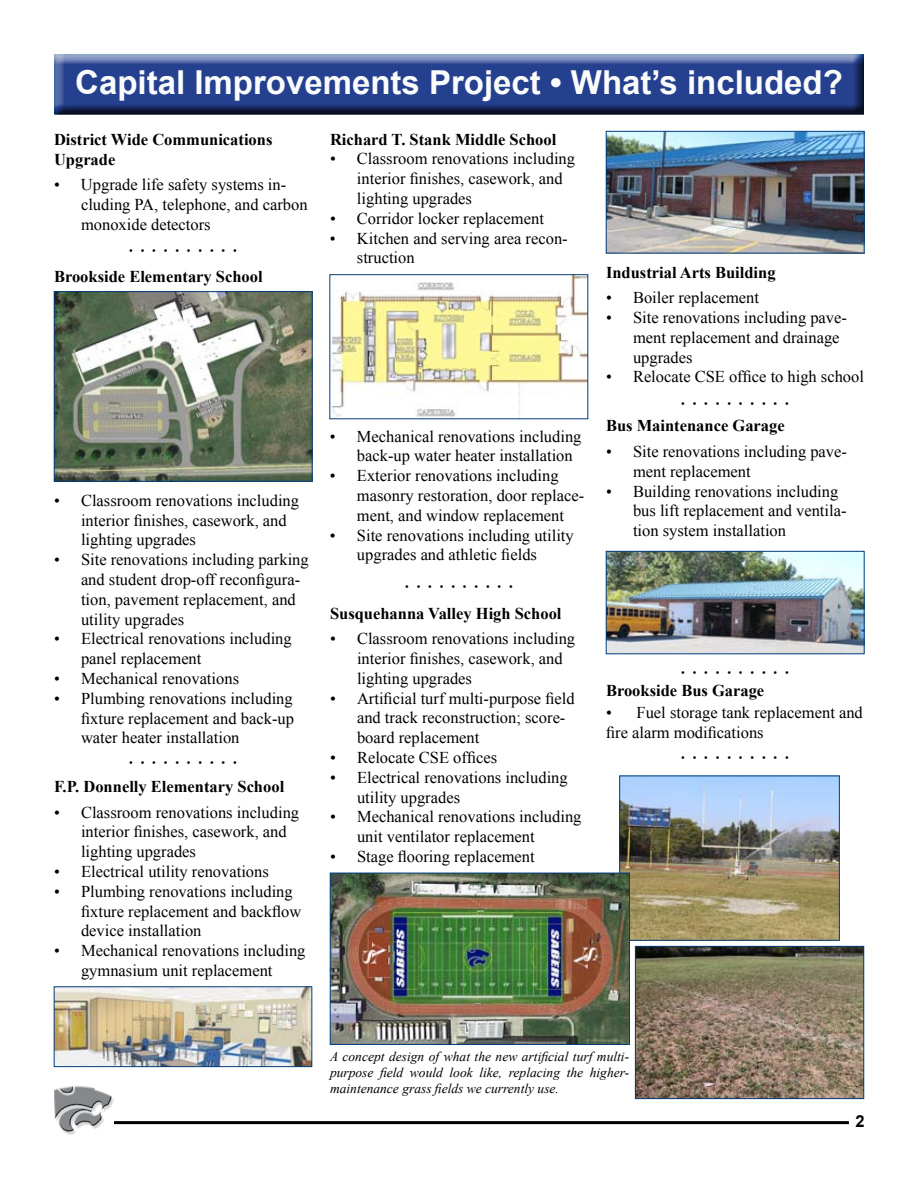
<style>
.page{position:relative;width:918px;height:1188px;background:#fff}
.page>*{position:absolute;margin:0;border:0;box-sizing:border-box;transform-origin:0 0}
.t1{font:700 33px "Arial";color:#fafbfb}
.t2{font:16.5px/19.8px "Times New Roman";color:#000}
.t3{font:700 16.5px/19.8px "Times New Roman";color:#000}
.t4{font:700 16.5px "Arial";color:#000}
.t5{font:italic 13.5px/16.2px "Times New Roman";color:#000;text-align:justify}
.t6{font:10.5px "Times New Roman";color:#000}
</style>
<div class="page">
<img style="left:622px;top:778px;width:216px;height:160px">
<img style="left:332px;top:875px;width:296px;height:168px">
<div style="left:330px;top:873px;width:300px;height:172px;border:1px solid #003e7e"></div>
<div style="left:48px;top:54px;width:816px;height:62px;background:#000;opacity:.75"></div>
<img style="left:56px;top:293px;width:254px;height:186px">
<div style="left:54px;top:291px;width:258px;height:190px;border:1px solid #003e7e"></div>
<img style="left:332px;top:276px;width:254px;height:141px">
<div style="left:330px;top:274px;width:258px;height:145px;border:1px solid #003e7e"></div>
<img style="left:608px;top:133px;width:254px;height:118px">
<div style="left:606px;top:131px;width:258px;height:122px;border:1px solid #003e7e"></div>
<img style="left:608px;top:553px;width:254px;height:99px">
<div style="left:606px;top:551px;width:258px;height:103px;border:1px solid #003e7e"></div>
<img style="left:637px;top:948px;width:225px;height:149px">
<div style="left:635px;top:946px;width:229px;height:153px;border:1px solid #003e7e"></div>
<hr style="left:58px;top:1121px;width:791px;height:3px;background:#000">
<img style="left:54px;top:1085px;width:59px;height:50px">
<img style="left:56px;top:989px;width:254px;height:76px">
<div style="left:54px;top:987px;width:258px;height:80px;border:1px solid #003e7e"></div>
<h1 class="t1" style="left:75px;top:61px;width:769px">Capital Improvements Project • What’s included?</h1>
<p class="t3" style="left:54px;top:129px;width:220px">District Wide Communications<br>Upgrade</p>
<p class="t2" style="left:81px;top:175px;width:228px;text-indent:-27px">• Upgrade life safety systems in&shy;cluding PA, telephone, and carbon monoxide detectors</p>
<p class="t6" style="left:129px;top:243px;width:109px">• • • • • • • • • •</p>
<p class="t3" style="left:54px;top:267px;width:210px">Brookside Elementary School</p>
<p class="t3" style="left:330px;top:129px;width:228px">Richard T. Stank Middle School</p>
<p class="t2" style="left:357px;top:149px;width:220px;text-indent:-27px">• Classroom renovations including interior finishes, casework, and lighting upgrades</p>
<p class="t2" style="left:330px;top:208px;width:215px">• Corridor locker replacement</p>
<p class="t2" style="left:357px;top:228px;width:212px;text-indent:-27px">• Kitchen and serving area recon&shy;struction</p>
<p class="t2" style="left:81px;top:490px;width:220px;text-indent:-27px">• Classroom renovations including interior finishes, casework, and lighting upgrades</p>
<p class="t2" style="left:81px;top:550px;width:229px;text-indent:-27px">• Site renovations including parking and student drop-off reconfigura&shy;tion, pavement replacement, and utility upgrades</p>
<p class="t2" style="left:81px;top:629px;width:212px;text-indent:-27px">• Electrical renovations including panel replacement</p>
<p class="t2" style="left:54px;top:668px;width:187px">• Mechanical renovations</p>
<p class="t2" style="left:81px;top:688px;width:215px;text-align:justify;text-indent:-27px">• Plumbing renovations including fixture replacement and back-up water heater installation</p>
<p class="t6" style="left:129px;top:756px;width:109px">• • • • • • • • • •</p>
<p class="t3" style="left:54px;top:776px;width:232px">F.P. Donnelly Elementary School</p>
<p class="t2" style="left:81px;top:802px;width:220px;text-indent:-27px">• Classroom renovations including interior finishes, casework, and lighting upgrades</p>
<p class="t2" style="left:54px;top:861px;width:216px">• Electrical utility renovations</p>
<p class="t2" style="left:81px;top:881px;width:222px;text-indent:-27px">• Plumbing renovations including fixture replacement and backflow device installation</p>
<p class="t2" style="left:54px;top:941px;width:253px;text-align:center">• Mechanical renovations including gymnasium unit replacement</p>
<p class="t2" style="left:357px;top:426px;width:226px;text-indent:-27px">• Mechanical renovations including back-up water heater installation</p>
<p class="t2" style="left:357px;top:465px;width:229px;text-indent:-27px">• Exterior renovations including masonry restoration, door replace&shy;ment, and window replacement</p>
<p class="t2" style="left:330px;top:525px;width:245px;text-align:center">• Site renovations including utility upgrades and athletic fields</p>
<p class="t6" style="left:405px;top:579px;width:109px">• • • • • • • • • •</p>
<p class="t3" style="left:330px;top:603px;width:233px">Susquehanna Valley High School</p>
<p class="t2" style="left:357px;top:628px;width:220px;text-indent:-27px">• Classroom renovations including interior finishes, casework, and lighting upgrades</p>
<p class="t2" style="left:357px;top:688px;width:219px;text-indent:-27px">• Artificial turf multi-purpose field and track reconstruction; score&shy;board replacement</p>
<p class="t2" style="left:330px;top:747px;width:169px">• Relocate CSE offices</p>
<p class="t2" style="left:357px;top:767px;width:212px;text-indent:-27px">• Electrical renovations including utility upgrades</p>
<p class="t2" style="left:357px;top:807px;width:226px;text-indent:-27px">• Mechanical renovations including unit ventilator replacement</p>
<p class="t2" style="left:330px;top:846px;width:206px">• Stage flooring replacement</p>
<p class="t3" style="left:606px;top:262px;width:171px">Industrial Arts Building</p>
<p class="t2" style="left:606px;top:287px;width:155px">• Boiler replacement</p>
<p class="t2" style="left:633px;top:307px;width:216px;text-indent:-27px">• Site renovations including pave&shy;ment replacement and drainage upgrades</p>
<p class="t2" style="left:606px;top:367px;width:260px">• Relocate CSE office to high school</p>
<p class="t6" style="left:681px;top:397px;width:109px">• • • • • • • • • •</p>
<p class="t3" style="left:606px;top:416px;width:180px">Bus Maintenance Garage</p>
<p class="t2" style="left:633px;top:441px;width:215px;text-indent:-27px">• Site renovations including pave&shy;ment replacement</p>
<p class="t2" style="left:633px;top:481px;width:215px;text-indent:-27px">• Building renovations including bus lift replacement and ventila&shy;tion system installation</p>
<p class="t6" style="left:681px;top:665px;width:109px">• • • • • • • • • •</p>
<p class="t3" style="left:606px;top:680px;width:160px">Brookside Bus Garage</p>
<p class="t2" style="left:606px;top:702px;width:258px">• Fuel storage tank replacement and fire alarm modifications</p>
<p class="t6" style="left:681px;top:751px;width:109px">• • • • • • • • • •</p>
<p class="t5" style="left:330px;top:1048px;width:301px">A concept design of what the new artificial turf multi&shy;purpose field would look like, replacing the higher&shy;maintenance grass fields we currently use.</p>
<p class="t4" style="left:856px;top:1110px;width:11px">2</p>
</div>
